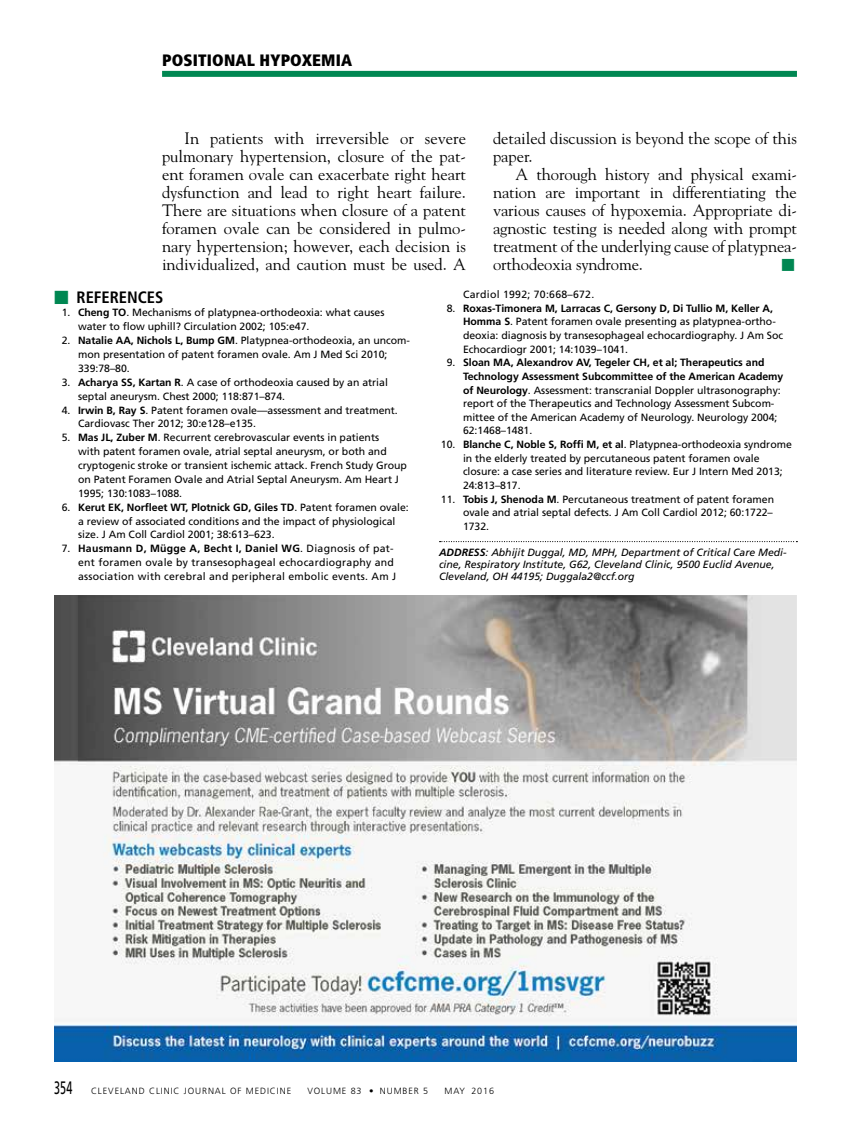
<style>
.page{position:relative;width:851px;height:1134px;background:#fff}
.page>*{position:absolute;margin:0;border:0;box-sizing:border-box;transform-origin:0 0}
.t1{font:16.5px/18px "Goudy Std";color:#000;text-align:justify}
.t2{font:900 condensed 16.5px "Frutiger LT Std";letter-spacing:.01em;color:#000}
.t3{font:700 condensed 16.5px "Frutiger LT Std";color:#000}
.t4{font:15px "Universal Std Newswith Comm Pi";color:#008752}
.t5{font:10.5px/13.6px "Frutiger LT Std";color:#000}
.t6{font:10.5px/13.8px "Frutiger LT Std";letter-spacing:.025em;color:#000}
.t7{font:italic 10.5px/12.1px "Frutiger LT Std";color:#000}
.t8{font:300 9px "Frutiger LT Std";letter-spacing:.1em;color:#000}
.s1{font-family:"Universal Std Newswith Comm Pi";font-weight:400;font-stretch:normal;color:#008752}
.s2{font-weight:700}
.s3{font-weight:400;font-size:18px}
</style>
<div class="page">
<div style="left:162px;top:71px;width:634px;height:6px;background:#008752"></div>
<svg style="left:439px;top:541px;width:358px;height:1px"></svg>
<img style="left:54px;top:595px;width:742px;height:467px">
<h1 class="t2" style="left:162px;top:51px;width:191px">POSITIONAL HYPOXEMIA</h1>
<p class="t1" style="left:162px;top:129px;width:305px;text-indent:23px">In patients with irreversible or severe pulmonary hypertension, closure of the pat&shy;ent foramen ovale can exacerbate right heart dysfunction and lead to right heart failure.<br>There are situations when closure of a patent foramen ovale can be considered in pulmo&shy;nary hypertension; however, each decision is individualized, and caution must be used. A</p>
<h1 class="t1" style="left:493px;top:129px;width:305px">detailed discussion is beyond the scope of this paper.</h1>
<p class="t1" style="left:493px;top:165px;width:305px;text-indent:23px">A thorough history and physical exami&shy;nation are important in differentiating the various causes of hypoxemia. Appropriate di&shy;agnostic testing is needed along with prompt treatment of the underlying cause of platypnea&shy;orthodeoxia syndrome.</p>
<h2 class="t4" style="left:781px;top:259px;width:15px">■</h2>
<h1 class="t3" style="left:54px;top:287px;width:111px"><span class="s1">■</span> REFERENCES</h1>
<p class="t5" style="left:78px;top:306px;width:308px;text-indent:-16px">1. <span class="s2">Cheng TO</span>. Mechanisms of platypnea-orthodeoxia: what causes water to flow uphill? Circulation 2002; 105:e47.</p>
<p class="t5" style="left:78px;top:334px;width:333px;text-indent:-16px">2. <span class="s2">Natalie AA, Nichols L, Bump GM</span>. Platypnea-orthodeoxia, an uncom&shy;mon presentation of patent foramen ovale. Am J Med Sci 2010;<br>339:78–80.</p>
<p class="t5" style="left:78px;top:375px;width:311px;text-indent:-16px">3. <span class="s2">Acharya SS, Kartan R</span>. A case of orthodeoxia caused by an atrial septal aneurysm. Chest 2000; 118:871–874.</p>
<p class="t5" style="left:78px;top:403px;width:321px;text-indent:-16px">4. <span class="s2">Irwin B, Ray S</span>. Patent foramen ovale—assessment and treatment.<br>Cardiovasc Ther 2012; 30:e128–e135.</p>
<p class="t5" style="left:78px;top:431px;width:330px;text-indent:-16px">5. <span class="s2">Mas JL, Zuber M</span>. Recurrent cerebrovascular events in patients<br>with patent foramen ovale, atrial septal aneurysm, or both and cryptogenic stroke or transient ischemic attack. French Study Group on Patent Foramen Ovale and Atrial Septal Aneurysm. Am Heart J 1995; 130:1083–1088.</p>
<p class="t5" style="left:78px;top:500px;width:332px;text-indent:-16px">6. <span class="s2">Kerut EK, Norfleet WT, Plotnick GD, Giles TD</span>. Patent foramen ovale: a review of associated conditions and the impact of physiological size. J Am Coll Cardiol 2001; 38:613–623.</p>
<p class="t6" style="left:78px;top:542px;width:319px;text-indent:-16px">7. <span class="s2">Hausmann D, Mügge A, Becht I, Daniel WG</span>. Diagnosis of pat&shy;ent foramen ovale by transesophageal echocardiography and association with cerebral and peripheral embolic events. Am J</p>
<p class="t6" style="left:463px;top:288px;width:133px">Cardiol 1992; 70:668–672.</p>
<p class="t5" style="left:463px;top:301px;width:321px;text-indent:-16px">8. <span class="s2">Roxas-Timonera M, Larracas C, Gersony D, Di Tullio M, Keller A, Homma S</span>. Patent foramen ovale presenting as platypnea-ortho&shy;deoxia: diagnosis by transesophageal echocardiography. J Am Soc Echocardiogr 2001; 14:1039–1041.</p>
<p class="t5" style="left:463px;top:356px;width:322px;text-indent:-16px">9. <span class="s2">Sloan MA, Alexandrov AV, Tegeler CH, et al; Therapeutics and Technology Assessment Subcommittee of the American Academy of Neurology</span>. Assessment: transcranial Doppler ultrasonography: report of the Therapeutics and Technology Assessment Subcom&shy;mittee of the American Academy of Neurology. Neurology 2004; 62:1468–1481.</p>
<p class="t5" style="left:463px;top:438px;width:330px;text-indent:-22px">10. <span class="s2">Blanche C, Noble S, Roffi M, et al</span>. Platypnea-orthodeoxia syndrome in the elderly treated by percutaneous patent foramen ovale closure: a case series and literature review. Eur J Intern Med 2013; 24:813–817.</p>
<p class="t5" style="left:463px;top:492px;width:312px;text-align:justify;text-indent:-22px">11. <span class="s2">Tobis J, Shenoda M</span>. Percutaneous treatment of patent foramen ovale and atrial septal defects. J Am Coll Cardiol 2012; 60:1722– 1732.</p>
<p class="t7" style="left:439px;top:546px;width:349px"><span class="s2">ADDRESS</span>: Abhijit Duggal, MD, MPH, Department of Critical Care Medi&shy;cine, Respiratory Institute, G62, Cleveland Clinic, 9500 Euclid Avenue,<br>Cleveland, OH 44195; Duggala2@ccf.org</p>
<p class="t8" style="left:54px;top:1085px;width:239px"><span class="s3">354</span> CLEVELAND CLINIC JOURNAL OF MEDICINE</p>
<p class="t8" style="left:307px;top:1085px;width:122px">VOLUME 83 • NUMBER 5</p>
<p class="t8" style="left:444px;top:1085px;width:51px">MAY 2016</p>
</div>
